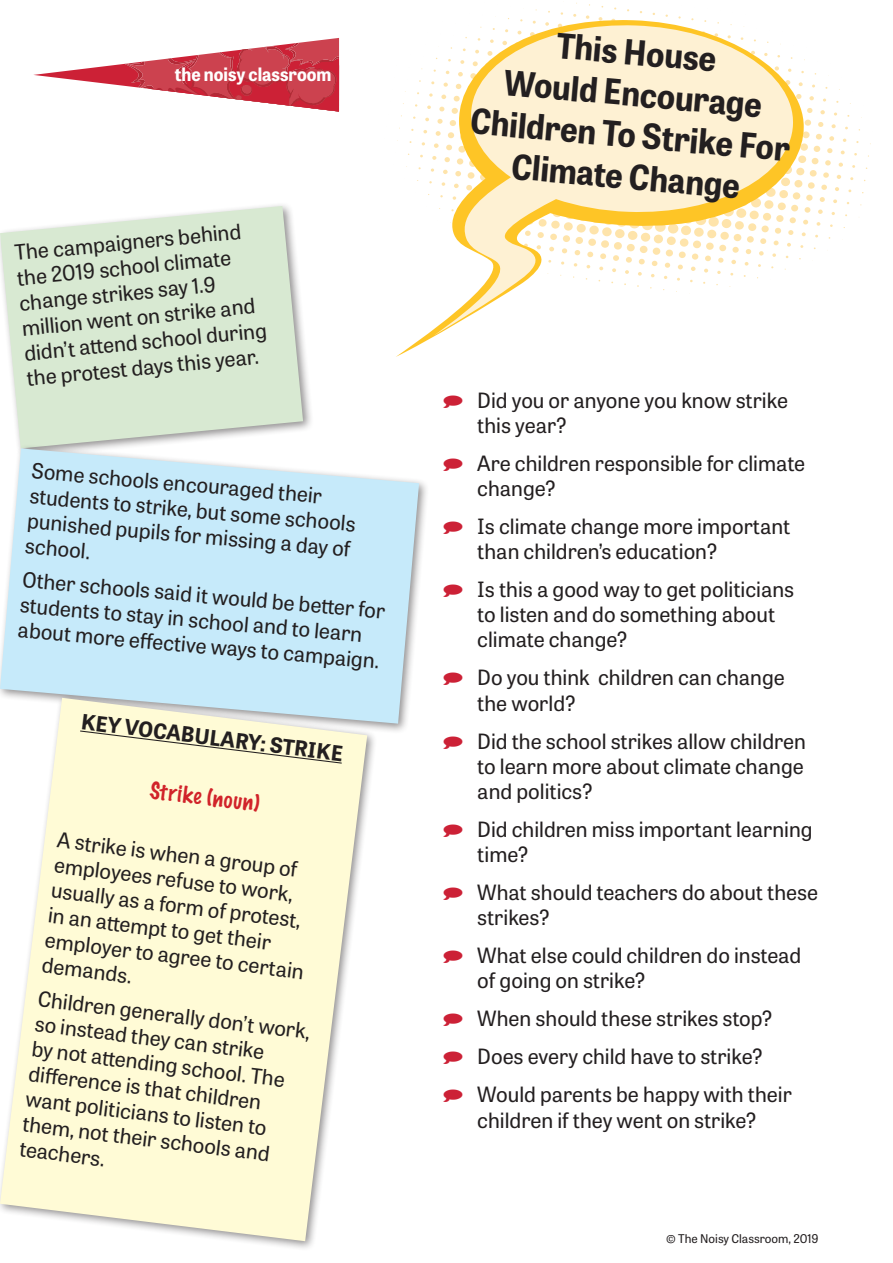
<style>
.page{position:relative;width:893px;height:1263px;background:#fff}
.page>*{position:absolute;margin:0;border:0;box-sizing:border-box;transform-origin:0 0}
.t1{font:700 34.5px/41.4px "Tablet Gothic Narrow";color:#231f20;text-align:center}
.NC_body_text{font:21px/25.2px "Tablet Gothic";color:#231f20}
.NC_body_text-2{font:700 21px "Tablet Gothic";color:#231f20}
.NC_body_text-3{font:100 21px "Marker Felt";color:#d1232a}
.t2{font:700 18.45px "Tablet Gothic Narrow";color:#fff}
.NC_very_small_text{font:12px "Tablet Gothic";color:#231f20}
</style>
<div class="page">
<svg style="left:495px;top:2px;width:376px;height:247px"></svg>
<svg style="left:396px;top:17px;width:408px;height:340px"></svg>
<svg style="left:433px;top:22px;width:362px;height:314px;fill:#fef1d3"></svg>
<svg style="left:33px;top:38px;width:306px;height:74px"></svg>
<div style="left:0;top:201px;width:314px;height:258px;background:#231f20;opacity:.5"></div>
<svg style="left:0;top:206px;width:303px;height:238px;background:#dbe9d6"></svg>
<div style="left:0;top:444px;width:430px;height:290px;background:#231f20;opacity:.5"></div>
<svg style="left:0;top:448px;width:419px;height:276px;background:#cbebf9"></svg>
<div style="left:0;top:693px;width:378px;height:559px;background:#231f20;opacity:.5"></div>
<svg style="left:0;top:698px;width:367px;height:543px;fill:#fffbd6"></svg>
<div style="left:79px;top:730px;width:264px;height:34px;background:#fffbd6"></div>
<p class="t2" style="left:175px;top:61px;width:158px">the noisy classroom</p>
<p class="NC_body_text" style="left:14px;top:238px;width:246px;rotate:-5deg">The campaigners behind the 2019 school climate change strikes say 1.9 million went on strike and didn’t att end school during the protest days this year.</p>
<p class="NC_body_text" style="left:33px;top:457px;width:329px;rotate:5deg">Some schools encouraged their students to strike, but some schools punished pupils for missing a day of school.</p>
<p class="NC_body_text" style="left:24px;top:566px;width:366px;rotate:5deg">Other schools said it would be bett er for students to stay in school and to learn about more eff ective ways to campaign.</p>
<p class="NC_body_text-2" style="left:83px;top:706px;width:265px;rotate:7deg">KEY VOCABULARY: STRIKE</p>
<p class="NC_body_text-3" style="left:152px;top:773px;width:112px;rotate:7deg">Strike (noun)</p>
<p class="NC_body_text" style="left:59px;top:826px;width:262px;rotate:7deg">A strike is when a group of employees refuse to work, usually as a form of protest, in an att empt to get their employer to agree to certain demands.</p>
<p class="NC_body_text" style="left:40px;top:985px;width:276px;rotate:7deg">Children generally don’t work, so instead they can strike<br>by not att ending school. The diff erence is that children want politicians to listen to them, not their schools and teachers.</p>
<p class="t1" style="left:480px;top:16px;width:322px;rotate:5deg">This House<br>Would Encourage<br>Children To Strike For<br>Climate Change</p>
<p class="NC_body_text" style="left:477px;top:386px;width:312px">Did you or anyone you know strike this year?</p>
<p class="NC_body_text" style="left:477px;top:449px;width:329px">Are children responsible for climate change?</p>
<p class="NC_body_text" style="left:477px;top:513px;width:314px">Is climate change more important than children’s education?</p>
<p class="NC_body_text" style="left:477px;top:576px;width:318px">Is this a good way to get politicians to listen and do something about climate change?</p>
<p class="NC_body_text" style="left:477px;top:664px;width:309px">Do you think children can change the world?</p>
<p class="NC_body_text" style="left:477px;top:727px;width:330px;text-align:justify">Did the school strikes allow children to learn more about climate change and politics?</p>
<p class="NC_body_text" style="left:477px;top:816px;width:337px">Did children miss important learning time?</p>
<p class="NC_body_text" style="left:477px;top:879px;width:342px">What should teachers do about these strikes?</p>
<p class="NC_body_text" style="left:477px;top:942px;width:325px">What else could children do instead of going on strike?</p>
<p class="NC_body_text" style="left:477px;top:1005px;width:297px">When should these strikes stop?</p>
<p class="NC_body_text" style="left:477px;top:1043px;width:287px">Does every child have to strike?</p>
<p class="NC_body_text" style="left:477px;top:1081px;width:316px">Would parents be happy with their children if they went on strike?</p>
<p class="NC_very_small_text" style="left:666px;top:1230px;width:154px">© The Noisy Classroom, 2019</p>
</div>
